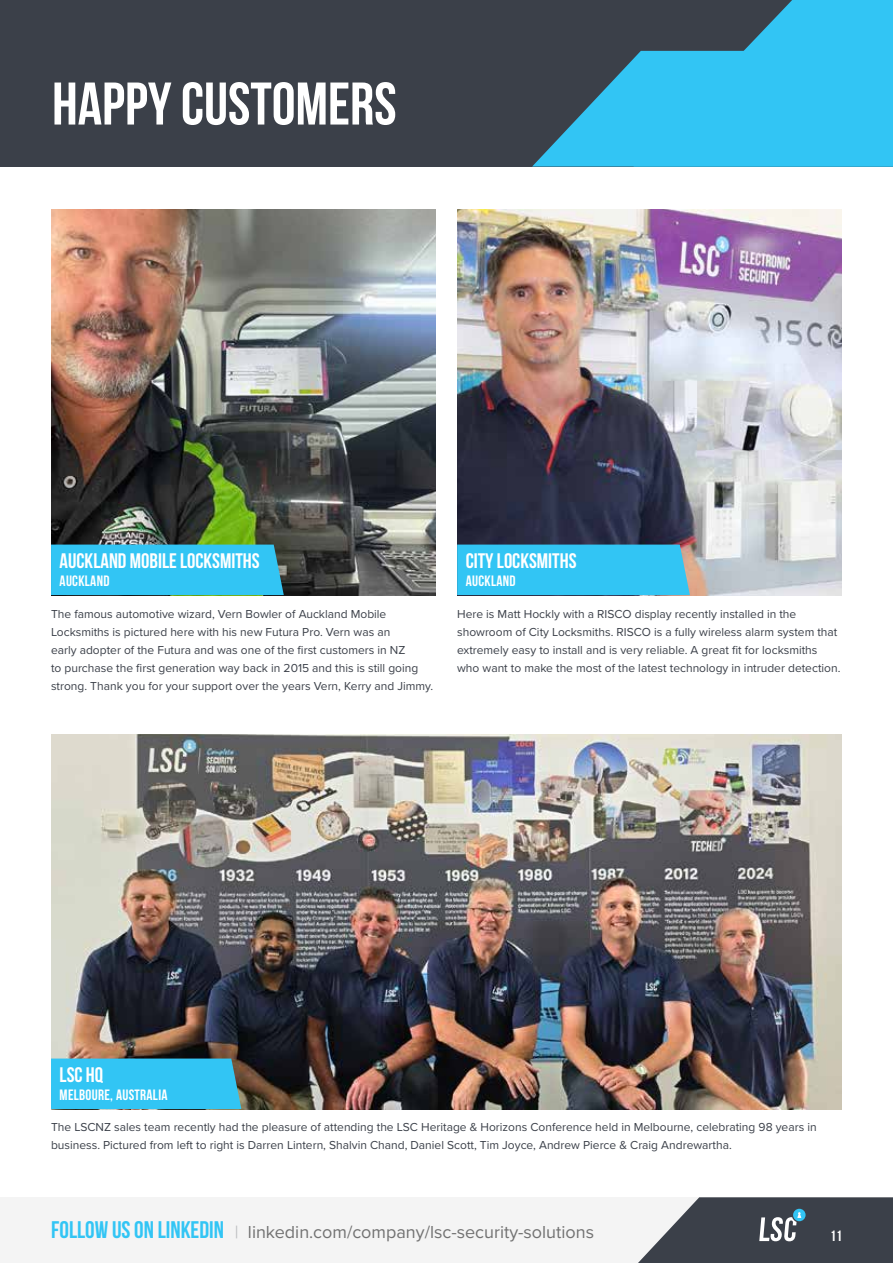
<style>
.page{position:relative;width:893px;height:1263px;background:#fff}
.page>*{position:absolute;margin:0;border:0;box-sizing:border-box;transform-origin:0 0}
.t1{font:700 60px "Bebas Neue";color:#fff}
.t2{font:700 24px "Bebas Neue";color:#32c5f4}
.t3{font:700 21px "Bebas Neue";color:#fff}
.t4{font:18px "Proxima Nova";color:#727272}
.t5{font:700 15px "Bebas Neue";letter-spacing:.02em;color:#fff}
.t6{font:12px/18px "Proxima Nova";color:#3b4049}
.s1{color:#bcbec0}
</style>
<div class="page">
<div style="left:0;top:1197px;width:830px;height:66px;background:#f4f4f4"></div>
<svg style="left:638px;top:1197px;width:255px;height:66px"></svg>
<div style="left:0;top:0;width:893px;height:167px;background:#3b4049"></div>
<svg style="left:532px;top:0;width:361px;height:167px"></svg>
<img style="left:51px;top:210px;width:385px;height:385px">
<img style="left:51px;top:734px;width:791px;height:375px">
<img style="left:457px;top:210px;width:385px;height:385px">
<div style="left:51px;top:545px;width:233px;height:50px;background:#32c5f4"></div>
<div style="left:457px;top:545px;width:233px;height:50px;background:#32c5f4"></div>
<div style="left:51px;top:1058px;width:190px;height:51px;background:#32c5f4"></div>
<h1 class="t1" style="left:52px;top:71px;width:346px">HAPPY CUSTOMERS</h1>
<h3 class="t3" style="left:60px;top:549px;width:202px">AUCKLAND MOBILE LOCKSMITHS</h3>
<p class="t5" style="left:60px;top:573px;width:51px">AUCKLAND</p>
<p class="t6" style="left:51px;top:605px;width:384px">The famous automotive wizard, Vern Bowler of Auckland Mobile Locksmiths is pictured here with his new Futura Pro. Vern was an<br>early adopter of the Futura and was one of the first customers in NZ<br>to purchase the first generation way back in 2015 and this is still going strong. Thank you for your support over the years Vern, Kerry and Jimmy.</p>
<h3 class="t3" style="left:466px;top:549px;width:112px">CITY LOCKSMITHS</h3>
<p class="t5" style="left:466px;top:573px;width:51px">AUCKLAND</p>
<p class="t6" style="left:457px;top:605px;width:385px">Here is Matt Hockly with a RISCO display recently installed in the showroom of City Locksmiths. RISCO is a fully wireless alarm system that extremely easy to install and is very reliable. A great fit for locksmiths who want to make the most of the latest technology in intruder detection.</p>
<h3 class="t3" style="left:60px;top:1063px;width:45px">LSC HQ</h3>
<p class="t5" style="left:60px;top:1086px;width:109px">MELBOURE, AUSTRALIA</p>
<p class="t6" style="left:51px;top:1118px;width:767px">The LSCNZ sales team recently had the pleasure of attending the LSC Heritage &amp; Horizons Conference held in Melbourne, celebrating 98 years in business. Pictured from left to right is Darren Lintern, Shalvin Chand, Daniel Scott, Tim Joyce, Andrew Pierce &amp; Craig Andrewartha.</p>
<h2 class="t2" style="left:51px;top:1217px;width:174px">FOLLOW US ON LINKEDIN</h2>
<p class="t5" style="left:830px;top:1228px;width:13px">11</p>
<h3 class="t4" style="left:235px;top:1219px;width:361px"><span class="s1">|</span> linkedin.com/company/lsc-security-solutions</h3>
</div>
